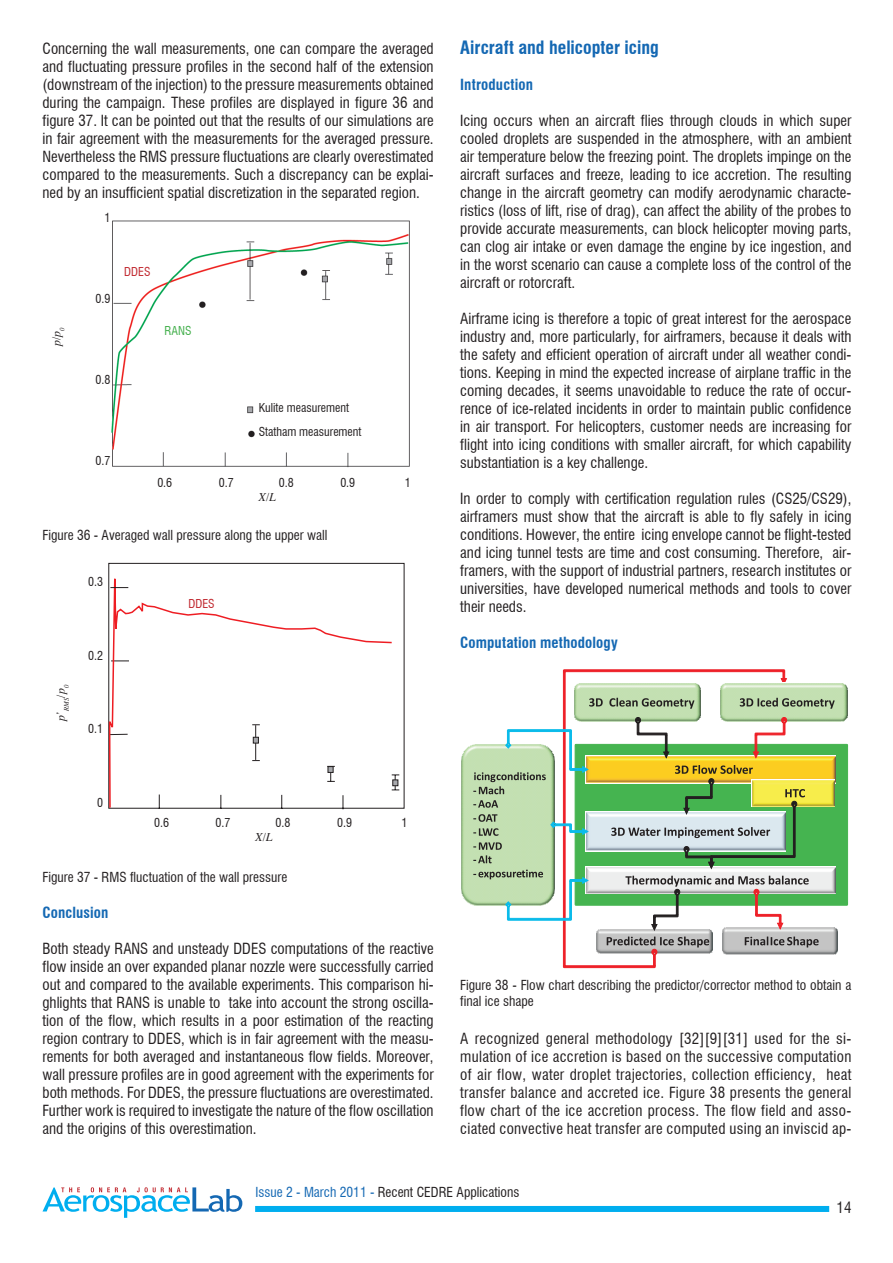
<style>
.page{position:relative;width:893px;height:1263px;background:#fff}
.page>*{position:absolute;margin:0;border:0;box-sizing:border-box;transform-origin:0 0}
.t1{font:700 condensed 18px "Swiss 721 BT";color:#1468b3}
.t2{font:condensed 15px/18px "Swiss 721 BT";color:#231f20;text-align:justify}
.t3{font:700 condensed 15px "Swiss 721 BT";letter-spacing:.01em;color:#1468b3}
.t4{font:condensed 13.5px/16.2px "Swiss 721 BT";color:#231f20}
.t5{font:condensed 12px/24px "Swiss 721 BT";color:#231f20}
.t6{font:italic 12px "Times";color:#231f20}
.t7{font:condensed 12px "Swiss 721 BT";color:#c0262d}
.t8{font:condensed 12px "Swiss 721 BT";color:#40ae49}
.s1{color:#1468b3}
</style>
<div class="page">
<div style="left:255px;top:1206px;width:574px;height:6px;background:#00aeef"></div>
<svg style="left:43px;top:1187px;width:199px;height:31px"></svg>
<img style="left:111px;top:220px;width:298px;height:248px">
<svg style="left:342px;top:563px;width:63px;height:247px"></svg>
<svg style="left:393px;top:779px;width:5px;height:7px"></svg>
<svg style="left:108px;top:562px;width:285px;height:247px"></svg>
<svg style="left:110px;top:587px;width:18px;height:1px"></svg>
<img style="left:461px;top:744px;width:12px;height:161px">
<svg style="left:563px;top:670px;width:223px;height:298px"></svg>
<img style="left:719px;top:682px;width:129px;height:35px">
<svg style="left:740px;top:698px;width:95px;height:11px"></svg>
<img style="left:721px;top:930px;width:117px;height:25px">
<svg style="left:745px;top:936px;width:74px;height:11px"></svg>
<svg style="left:473px;top:717px;width:375px;height:213px"></svg>
<p class="t2" style="left:43px;top:40px;width:393px">Concerning the wall measurements, one can compare the averaged and fluctuating pressure profiles in the second half of the extension (downstream of the injection) to the pressure measurements obtained during the campaign. These profiles are displayed in figure 36 and figure 37. It can be pointed out that the results of our simulations are in fair agreement with the measurements for the averaged pressure.<br>Nevertheless the RMS pressure fluctuations are clearly overestimated compared to the measurements. Such a discrepancy can be explai&shy;ned by an insufficient spatial discretization in the separated region.</p>
<p class="t6" style="left:49px;top:346px;width:20px;rotate:-90deg">p/p<sub>0</sub></p>
<p class="t5" style="left:104px;top:206px;width:7px">1</p>
<p class="t5" style="left:95px;top:287px;width:16px">0.9</p>
<p class="t7" style="left:124px;top:264px;width:28px">DDES</p>
<p class="t8" style="left:164px;top:323px;width:28px">RANS</p>
<p class="t5" style="left:95px;top:368px;width:16px">0.8</p>
<p class="t5" style="left:95px;top:449px;width:16px">0.7</p>
<p class="t5" style="left:259px;top:396px;width:104px">Kulite measurement<br>Statham measurement</p>
<p class="t5" style="left:157px;top:470px;width:16px">0.6</p>
<p class="t5" style="left:219px;top:470px;width:16px">0.7</p>
<p class="t5" style="left:279px;top:470px;width:16px">0.8</p>
<p class="t5" style="left:340px;top:470px;width:16px">0.9</p>
<p class="t5" style="left:405px;top:470px;width:7px">1</p>
<p class="t6" style="left:259px;top:490px;width:19px">X/L</p>
<p class="t4" style="left:43px;top:527px;width:286px">Figure 36 - Averaged wall pressure along the upper wall</p>
<p class="t5" style="left:88px;top:570px;width:16px">0.3</p>
<p class="t6" style="left:54px;top:721px;width:38px;rotate:-90deg">p’<sub>RMS</sub>/p<sub>0</sub></p>
<p class="t5" style="left:88px;top:643px;width:16px">0.2</p>
<p class="t5" style="left:88px;top:717px;width:16px">0.1</p>
<p class="t5" style="left:97px;top:790px;width:7px">0</p>
<p class="t7" style="left:188px;top:596px;width:28px">DDES</p>
<p class="t5" style="left:154px;top:810px;width:16px">0.6</p>
<p class="t5" style="left:216px;top:810px;width:16px">0.7</p>
<p class="t5" style="left:276px;top:810px;width:16px">0.8</p>
<p class="t5" style="left:337px;top:810px;width:16px">0.9</p>
<p class="t5" style="left:402px;top:810px;width:7px">1</p>
<p class="t6" style="left:255px;top:830px;width:19px">X/L</p>
<p class="t4" style="left:43px;top:869px;width:246px">Figure 37 - RMS fluctuation of the wall pressure</p>
<p class="t3" style="left:43px;top:904px;width:67px">Conclusion</p>
<p class="t2" style="left:42px;top:940px;width:393px">Both steady RANS and unsteady DDES computations of the reactive flow inside an over expanded planar nozzle were successfully carried out and compared to the available experiments. This comparison hi&shy;ghlights that RANS is unable to take into account the strong oscilla&shy;tion of the flow, which results in a poor estimation of the reacting region contrary to DDES, which is in fair agreement with the measu&shy;rements for both averaged and instantaneous flow fields. Moreover, wall pressure profiles are in good agreement with the experiments for both methods. For DDES, the pressure fluctuations are overestimated.<br>Further work is required to investigate the nature of the flow oscillation and the origins of this overestimation.</p>
<p class="t1" style="left:460px;top:37px;width:200px">Aircraft and helicopter icing</p>
<p class="t3" style="left:460px;top:76px;width:74px">Introduction</p>
<p class="t2" style="left:460px;top:112px;width:393px">Icing occurs when an aircraft flies through clouds in which super cooled droplets are suspended in the atmosphere, with an ambient air temperature below the freezing point. The droplets impinge on the aircraft surfaces and freeze, leading to ice accretion. The resulting change in the aircraft geometry can modify aerodynamic characte&shy;ristics (loss of lift, rise of drag), can affect the ability of the probes to provide accurate measurements, can block helicopter moving parts, can clog air intake or even damage the engine by ice ingestion, and in the worst scenario can cause a complete loss of the control of the aircraft or rotorcraft.</p>
<p class="t2" style="left:460px;top:310px;width:393px">Airframe icing is therefore a topic of great interest for the aerospace industry and, more particularly, for airframers, because it deals with the safety and efficient operation of aircraft under all weather condi&shy;tions. Keeping in mind the expected increase of airplane traffic in the coming decades, it seems unavoidable to reduce the rate of occur&shy;rence of ice-related incidents in order to maintain public confidence in air transport. For helicopters, customer needs are increasing for flight into icing conditions with smaller aircraft, for which capability substantiation is a key challenge.</p>
<p class="t2" style="left:460px;top:490px;width:393px">In order to comply with certification regulation rules (CS25/CS29), airframers must show that the aircraft is able to fly safely in icing conditions. However, the entire icing envelope cannot be flight-tested and icing tunnel tests are time and cost consuming. Therefore, air&shy;framers, with the support of industrial partners, research institutes or universities, have developed numerical methods and tools to cover their needs.</p>
<p class="t3" style="left:460px;top:634px;width:159px">Computation methodology</p>
<p class="t4" style="left:460px;top:977px;width:393px">Figure 38 - Flow chart describing the predictor/corrector method to obtain a final ice shape</p>
<p class="t2" style="left:460px;top:1030px;width:393px">A recognized general methodology [32][9][31] used for the si&shy;mulation of ice accretion is based on the successive computation of air flow, water droplet trajectories, collection efficiency, heat transfer balance and accreted ice. Figure 38 presents the general flow chart of the ice accretion process. The flow field and asso&shy;ciated convective heat transfer are computed using an inviscid ap-</p>
<p class="t4" style="left:255px;top:1184px;width:265px"><span class="s1">Issue 2 - March 2011 -</span> Recent CEDRE Applications</p>
<p class="t2" style="left:837px;top:1198px;width:16px">14</p>
</div>
